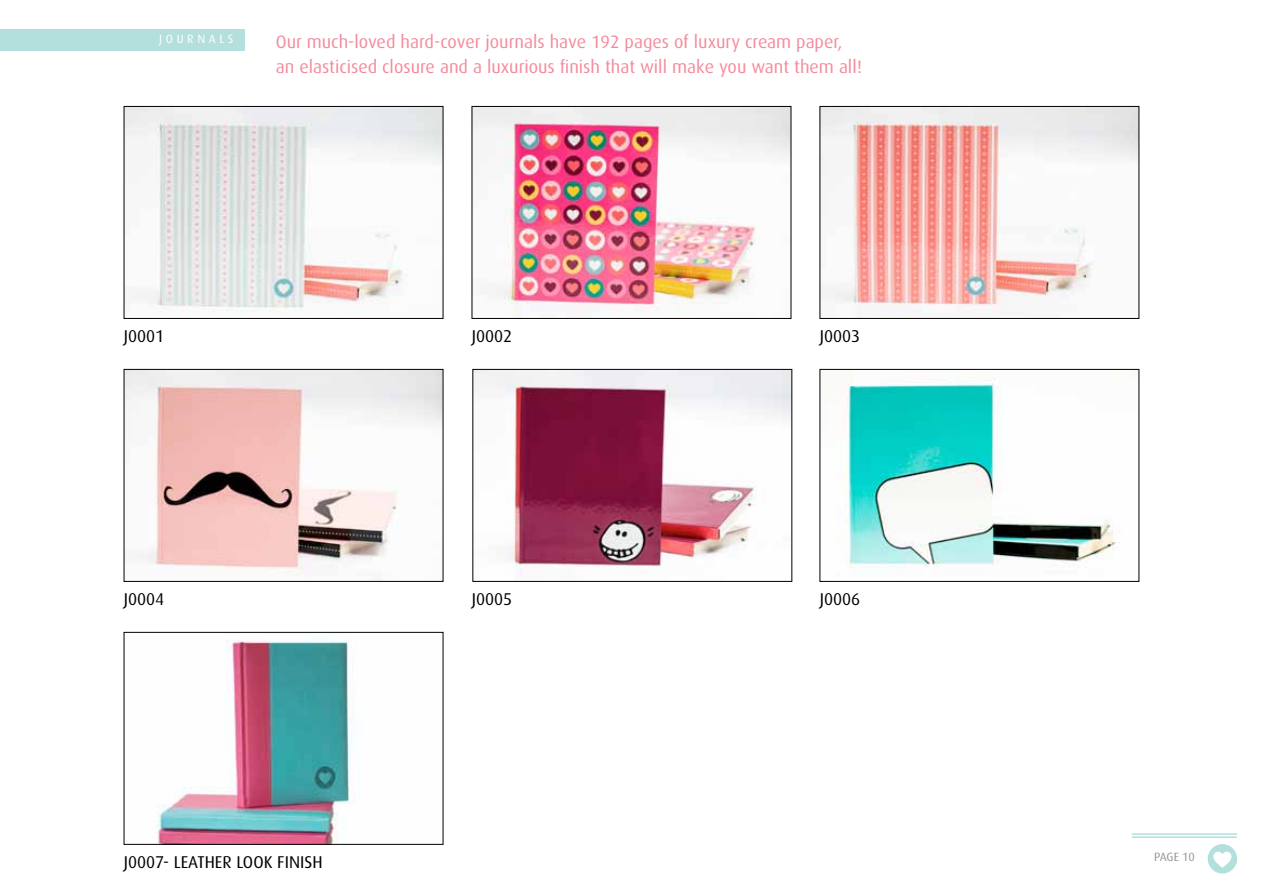
<style>
.page{position:relative;width:1263px;height:893px;background:#fff}
.page>*{position:absolute;margin:0;border:0;box-sizing:border-box;transform-origin:0 0}
.t1{font:18px/24.6px "Dax";color:#f48b9c}
.t2{font:17.1px "Dax";color:#000}
.t3{font:12px "Dax";letter-spacing:.3em;color:#fff}
.t4{font:12px "Dax";letter-spacing:-.005em;color:#939598}
</style>
<div class="page">
<img style="left:475px;top:371px;width:315px;height:205px">
<div style="left:473px;top:369px;width:319px;height:212px;border:1px solid #000"></div>
<img style="left:126px;top:108px;width:315px;height:204px">
<div style="left:124px;top:106px;width:319px;height:213px;border:1px solid #000"></div>
<img style="left:474px;top:108px;width:315px;height:205px">
<div style="left:472px;top:106px;width:319px;height:213px;border:1px solid #000"></div>
<img style="left:822px;top:108px;width:315px;height:206px">
<div style="left:820px;top:106px;width:319px;height:213px;border:1px solid #000"></div>
<img style="left:126px;top:371px;width:315px;height:205px">
<div style="left:124px;top:369px;width:319px;height:212px;border:1px solid #000"></div>
<img style="left:156px;top:639px;width:199px;height:203px">
<div style="left:124px;top:632px;width:319px;height:212px;border:1px solid #000"></div>
<img style="left:844px;top:377px;width:272px;height:191px">
<div style="left:820px;top:369px;width:319px;height:212px;border:1px solid #000"></div>
<div style="left:1208px;top:844px;width:29px;height:29px;background:#b3e0dc;border-radius:50%"></div>
<svg style="left:1213px;top:851px;width:19px;height:17px"></svg>
<hr style="left:1132px;top:833px;width:105px;height:2px;background:#b3e0dc">
<hr style="left:1132px;top:836px;width:105px;height:2px;background:#b3e0dc">
<div style="left:0;top:29px;width:245px;height:22px;background:#b3e0dc"></div>
<p class="t3" style="left:159px;top:33px;width:76px">JOURNALS</p>
<p class="t1" style="left:276px;top:30px;width:588px">Our much-loved hard-cover journals have 192 pages of luxury cream paper, an elasticised closure and a luxurious finish that will make you want them all!</p>
<p class="t2" style="left:124px;top:327px;width:42px">J0001</p>
<p class="t2" style="left:124px;top:590px;width:42px">J0004</p>
<p class="t2" style="left:124px;top:853px;width:200px">J0007- LEATHER LOOK FINISH</p>
<p class="t2" style="left:472px;top:327px;width:42px">J0002</p>
<p class="t2" style="left:472px;top:590px;width:42px">J0005</p>
<p class="t2" style="left:820px;top:327px;width:42px">J0003</p>
<p class="t2" style="left:820px;top:590px;width:42px">J0006</p>
<p class="t4" style="left:1154px;top:850px;width:42px">PAGE 10</p>
</div>
